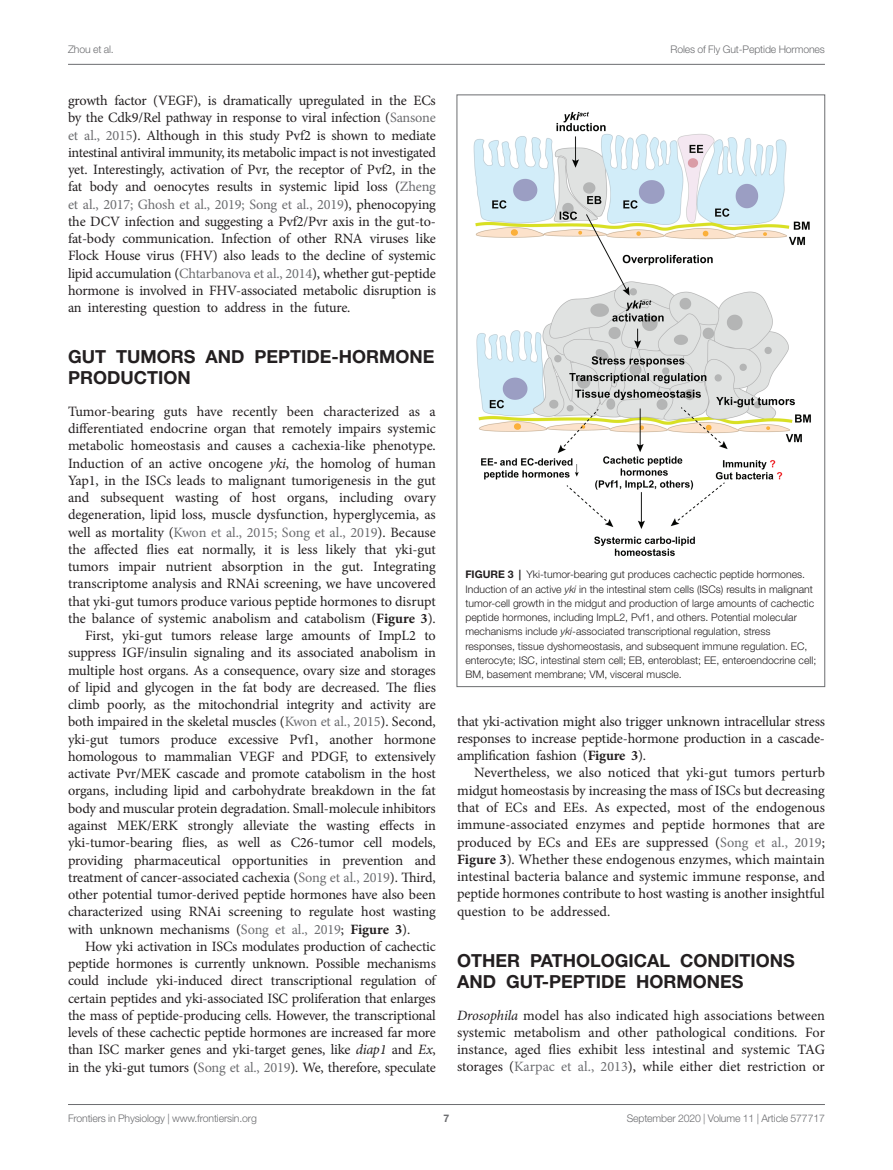
<style>
.page{position:relative;width:893px;height:1170px;background:#fff}
.page>*{position:absolute;margin:0;border:0;box-sizing:border-box;transform-origin:0 0}
.HEAD_1{font:700 18px/21px "Helvetica Neue LT Std";color:#231f20}
.TEXT{font:14.25px/17.2px "Minion Pro";letter-spacing:-.01em;color:#231f20;text-align:justify}
.TEXT_FLUSH{font:14.25px/17.2px "Minion Pro";letter-spacing:-.005em;color:#231f20;text-align:justify}
.FIG_LEG{font:300 10.5px/14.2px "Helvetica Neue LT Std";color:#231f20}
.t1{font:300 10.5px "Helvetica Neue LT Std";letter-spacing:-.015em;color:#6c6d70}
.t2{font:700 10.5px "Helvetica Neue LT Std";color:#6c6d70}
.s1{color:#6c6d70}
.s2{font-style:italic}
.s3{font-weight:700}
</style>
<div class="page">
<hr style="left:68px;top:64px;width:757px;height:1px;background:#6c6d70">
<hr style="left:68px;top:1104px;width:757px;height:1px;background:#6c6d70">
<img style="left:473px;top:111px;width:338px;height:445px">
<p class="t1" style="left:68px;top:42px;width:47px">Zhou et al.</p>
<p class="t1" style="left:670px;top:42px;width:156px">Roles of Fly Gut-Peptide Hormones</p>
<p class="TEXT_FLUSH" style="left:68px;top:92px;width:369px">growth factor (VEGF), is dramatically upregulated in the ECs by the Cdk9/Rel pathway in response to viral infection (<span class="s1">Sansone et al., 2015</span>). Although in this study Pvf2 is shown to mediate intestinal antiviral immunity, its metabolic impact is not investigated yet. Interestingly, activation of Pvr, the receptor of Pvf2, in the fat body and oenocytes results in systemic lipid loss (<span class="s1">Zheng et al., 2017; Ghosh et al., 2019; Song et al., 2019</span>), phenocopying the DCV infection and suggesting a Pvf2/Pvr axis in the gut-to&shy;fat-body communication. Infection of other RNA viruses like Flock House virus (FHV) also leads to the decline of systemic lipid accumulation (<span class="s1">Chtarbanova et al., 2014</span>), whether gut-peptide hormone is involved in FHV-associated metabolic disruption is an interesting question to address in the future.</p>
<p class="HEAD_1" style="left:68px;top:346px;width:368px">GUT TUMORS AND PEPTIDE-HORMONE<br>PRODUCTION</p>
<p class="TEXT_FLUSH" style="left:68px;top:402px;width:369px">Tumor-bearing guts have recently been characterized as a differentiated endocrine organ that remotely impairs systemic metabolic homeostasis and causes a cachexia-like phenotype.<br>Induction of an active oncogene <span class="s2">yki</span>, the homolog of human Yap1, in the ISCs leads to malignant tumorigenesis in the gut and subsequent wasting of host organs, including ovary degeneration, lipid loss, muscle dysfunction, hyperglycemia, as well as mortality (<span class="s1">Kwon et al., 2015; Song et al., 2019</span>). Because the affected flies eat normally, it is less likely that yki-gut tumors impair nutrient absorption in the gut. Integrating transcriptome analysis and RNAi screening, we have uncovered that yki-gut tumors produce various peptide hormones to disrupt the balance of systemic anabolism and catabolism (<span class="s3">Figure 3</span>).</p>
<p class="TEXT" style="left:68px;top:627px;width:369px;text-indent:17px">First, yki-gut tumors release large amounts of ImpL2 to suppress IGF/insulin signaling and its associated anabolism in multiple host organs. As a consequence, ovary size and storages of lipid and glycogen in the fat body are decreased. The flies climb poorly, as the mitochondrial integrity and activity are both impaired in the skeletal muscles (<span class="s1">Kwon et al., 2015</span>). Second, yki-gut tumors produce excessive Pvf1, another hormone homologous to mammalian VEGF and PDGF, to extensively activate Pvr/MEK cascade and promote catabolism in the host organs, including lipid and carbohydrate breakdown in the fat body and muscular protein degradation. Small-molecule inhibitors against MEK/ERK strongly alleviate the wasting effects in yki-tumor-bearing flies, as well as C26-tumor cell models, providing pharmaceutical opportunities in prevention and treatment of cancer-associated cachexia (<span class="s1">Song et al., 2019</span>). Third, other potential tumor-derived peptide hormones have also been characterized using RNAi screening to regulate host wasting with unknown mechanisms (<span class="s1">Song et al., 2019</span>; <span class="s3">Figure 3</span>).</p>
<p class="TEXT" style="left:68px;top:937px;width:369px;text-indent:17px">How yki activation in ISCs modulates production of cachectic peptide hormones is currently unknown. Possible mechanisms could include yki-induced direct transcriptional regulation of certain peptides and yki-associated ISC proliferation that enlarges the mass of peptide-producing cells. However, the transcriptional levels of these cachectic peptide hormones are increased far more than ISC marker genes and yki-target genes, like <span class="s2">diap1</span> and <span class="s2">Ex</span>, in the yki-gut tumors (<span class="s1">Song et al., 2019</span>). We, therefore, speculate</p>
<p class="FIG_LEG" style="left:465px;top:567px;width:352px"><span class="s3">FIGURE 3 |</span> Yki-tumor-bearing gut produces cachectic peptide hormones.<br>Induction of an active <span class="s2">yki</span> in the intestinal stem cells (ISCs) results in malignant tumor-cell growth in the midgut and production of large amounts of cachectic peptide hormones, including ImpL2, Pvf1, and others. Potential molecular mechanisms include <span class="s2">yki</span>-associated transcriptional regulation, stress responses, tissue dyshomeostasis, and subsequent immune regulation. EC, enterocyte; ISC, intestinal stem cell; EB, enteroblast; EE, enteroendocrine cell; BM, basement membrane; VM, visceral muscle.</p>
<p class="TEXT" style="left:457px;top:712px;width:369px">that yki-activation might also trigger unknown intracellular stress responses to increase peptide-hormone production in a cascade&shy;amplification fashion (<span class="s3">Figure 3</span>).</p>
<p class="TEXT" style="left:457px;top:764px;width:369px;text-indent:17px">Nevertheless, we also noticed that yki-gut tumors perturb midgut homeostasis by increasing the mass of ISCs but decreasing that of ECs and EEs. As expected, most of the endogenous immune-associated enzymes and peptide hormones that are produced by ECs and EEs are suppressed (<span class="s1">Song et al., 2019</span>; <span class="s3">Figure 3</span>). Whether these endogenous enzymes, which maintain intestinal bacteria balance and systemic immune response, and peptide hormones contribute to host wasting is another insightful question to be addressed.</p>
<p class="HEAD_1" style="left:457px;top:949px;width:339px">OTHER PATHOLOGICAL CONDITIONS<br>AND GUT-PEPTIDE HORMONES</p>
<p class="TEXT_FLUSH" style="left:457px;top:1006px;width:369px"><span class="s2">Drosophila</span> model has also indicated high associations between systemic metabolism and other pathological conditions. For instance, aged flies exhibit less intestinal and systemic TAG storages (<span class="s1">Karpac et al., 2013</span>), while either diet restriction or</p>
<p class="t1" style="left:68px;top:1111px;width:190px">Frontiers in Physiology | www.frontiersin.org</p>
<p class="t2" style="left:444px;top:1111px;width:7px">7</p>
<p class="t1" style="left:627px;top:1111px;width:200px">September 2020 | Volume 11 | Article 577717</p>
</div>
